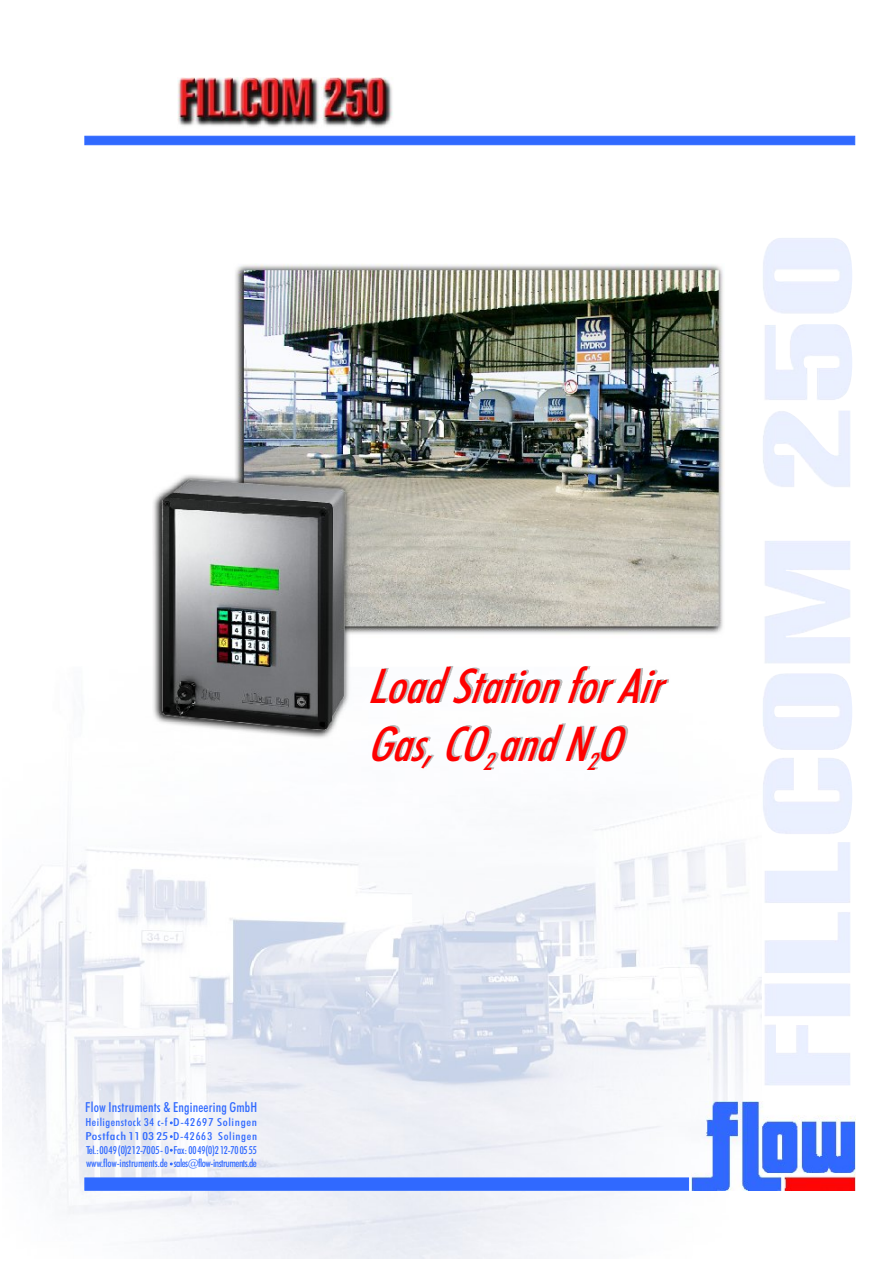
<style>
.page{position:relative;width:894px;height:1263px;background:#fff}
.page>*{position:absolute;margin:0;border:0;box-sizing:border-box;transform-origin:0 0}
.t1{font:italic 48px/57.4px "Futura Md Cn BT";color:#f00}
.t2{font:italic 24px "Futura Md Cn BT";color:#f00}
.t3{font:13.8px "Futura Md Cn BT";letter-spacing:.015em;color:#3069ff}
.t4{font:11.1px/13.6px "Futura Md Cn BT";letter-spacing:-.015em;color:#3069ff;text-align:justify;scale:1.1 1}
</style>
<div class="page">
<img style="left:2px;top:739px;width:760px;height:520px">
<div style="left:85px;top:136px;width:770px;height:9px;background:#3069ff;border:1px solid #3069ff"></div>
<div style="left:85px;top:1178px;width:604px;height:12px;background:#3069ff"></div>
<img style="left:178px;top:78px;width:215px;height:49px">
<img style="left:153px;top:264px;width:571px;height:475px">
<img style="left:692px;top:1101px;width:163px;height:90px">
<img style="left:373px;top:666px;width:181px;height:37px">
<h1 class="t1" style="left:367px;top:662px;width:294px">Load Station for Air<br>Gas, CO<sub>2</sub> and N O</h1>
<h2 class="t2" style="left:587px;top:752px;width:11px">2</h2>
<p class="t3" style="left:85px;top:1102px;width:173px">Flow Instruments &amp; Engineering GmbH</p>
<p class="t4" style="left:85px;top:1116px;width:157px">Heiligenstock 34 c-f D-42 69 7 Solingen Postfach110325 D-42 66 3 Solingen Tel.: 00 49 (0)2 12-70 05 - 0 Fax: 00 49(0)2 12-70 05 55 www.flow-instruments.de sales@flow-instruments.de</p>
</div>
